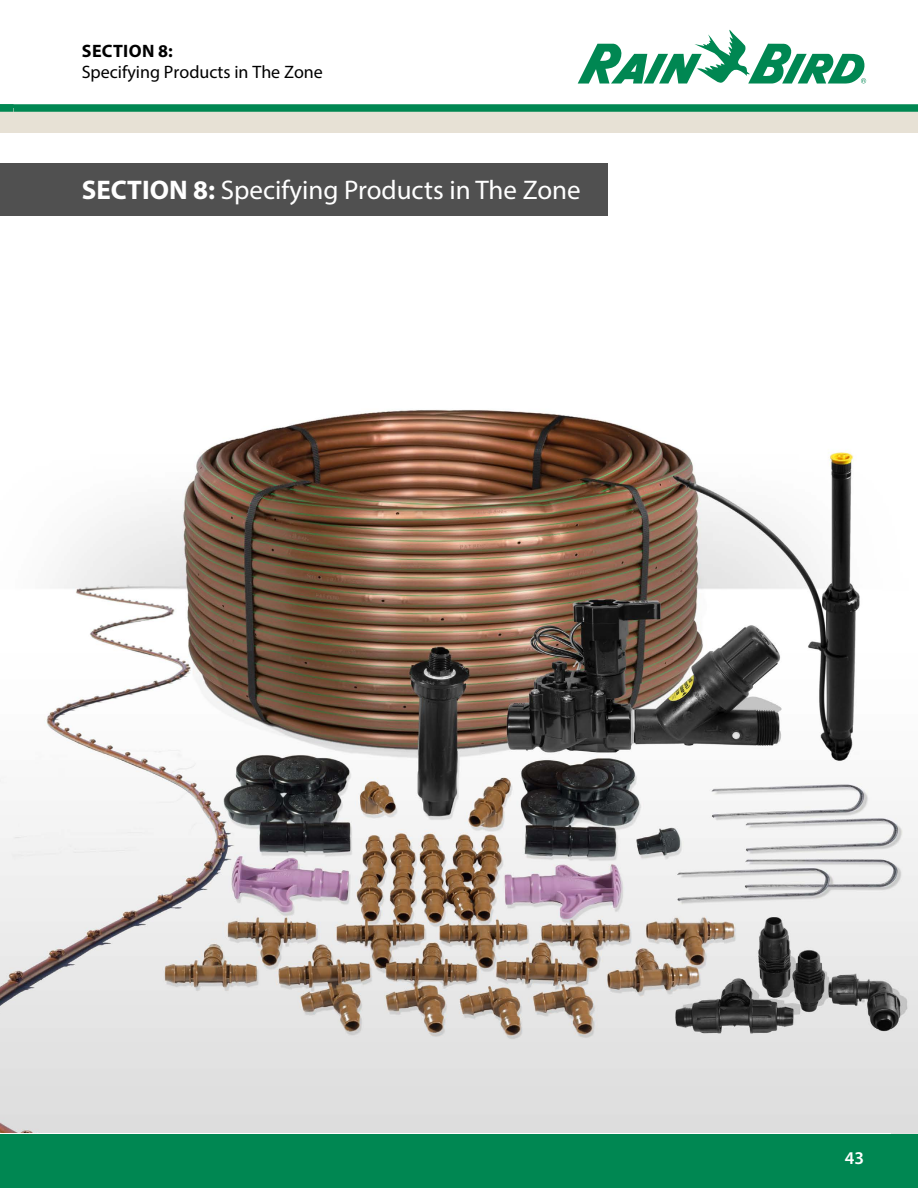
<style>
.page{position:relative;width:918px;height:1188px;background:#fff}
.page>*{position:absolute;margin:0;border:0;box-sizing:border-box;transform-origin:0 0}
.t1{font:27px "Myriad Pro";color:#fff}
.t2{font:18px "Myriad Pro";color:#000}
.t3{font:700 18px "Myriad Pro";letter-spacing:.02em;color:#000}
.t4{font:600 18px "Myriad Pro";color:#fff}
.s1{font-weight:700}
</style>
<div class="page">
<svg style="left:578px;top:30px;width:288px;height:54px"></svg>
<div style="left:0;top:108px;width:918px;height:27px;background:#e7e1d5"></div>
<div style="left:0;top:104px;width:918px;height:8px;background:#008752"></div>
<div style="left:0;top:1134px;width:918px;height:54px;background:#008752"></div>
<img style="left:0;top:134px;width:918px;height:999px">
<div style="left:0;top:163px;width:608px;height:52px;background:#505050"></div>
<p class="t3" style="left:82px;top:39px;width:93px">SECTION 8:</p>
<p class="t2" style="left:82px;top:61px;width:243px">Specifying Products in The Zone</p>
<p class="t1" style="left:82px;top:174px;width:500px"><span class="s1">SECTION 8:</span> Specifying Products in The Zone</p>
<p class="t4" style="left:845px;top:1147px;width:21px">43</p>
</div>
